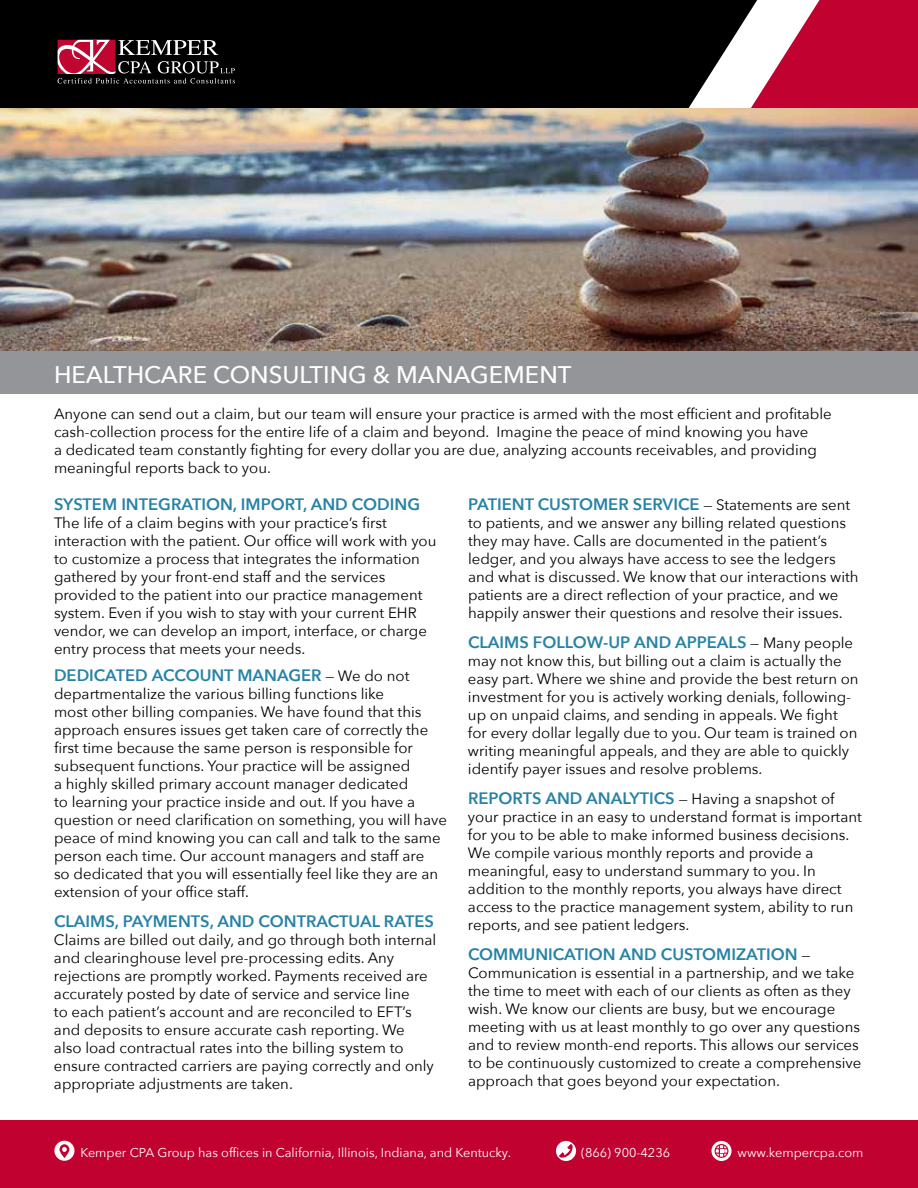
<style>
.page{position:relative;width:918px;height:1188px;background:#fff}
.page>*{position:absolute;margin:0;border:0;box-sizing:border-box;transform-origin:0 0}
.t1{font:500 24px "Avenir Next";color:#fff}
.t2{font:600 16.5px "Avenir Next";color:#2783a6}
.t3{font:15px/18px "Avenir Next";color:#000}
.t4{font:12.75px "Avenir Next";color:#fff}
.s1{font-weight:400;font-size:15px;color:#000}
</style>
<div class="page">
<div style="left:0;top:0;width:681px;height:108px;background:#000"></div>
<svg style="left:681px;top:0;width:237px;height:108px"></svg>
<svg style="left:58px;top:40px;width:177px;height:44px"></svg>
<div style="left:0;top:1120px;width:918px;height:68px;background:#c10230"></div>
<svg style="left:54px;top:1141px;width:20px;height:20px"></svg>
<svg style="left:556px;top:1141px;width:20px;height:20px"></svg>
<svg style="left:712px;top:1141px;width:20px;height:20px"></svg>
<img style="left:0;top:108px;width:918px;height:243px">
<div style="left:0;top:351px;width:918px;height:42px;background:#939598"></div>
<h1 class="t1" style="left:54px;top:354px;width:519px">HEALTHCARE CONSULTING &amp; MANAGEMENT</h1>
<p class="t3" style="left:54px;top:404px;width:779px">Anyone can send out a claim, but our team will ensure your practice is armed with the most efficient and profitable cash-collection process for the entire life of a claim and beyond. Imagine the peace of mind knowing you have<br>a dedicated team constantly fighting for every dollar you are due, analyzing accounts receivables, and providing meaningful reports back to you.</p>
<p class="t2" style="left:54px;top:491px;width:368px">SYSTEM INTEGRATION, IMPORT, AND CODING</p>
<p class="t3" style="left:54px;top:514px;width:384px">The life of a claim begins with your practice’s first interaction with the patient. Our office will work with you to customize a process that integrates the information gathered by your front-end staff and the services provided to the patient into our practice management system. Even if you wish to stay with your current EHR vendor, we can develop an import, interface, or charge entry process that meets your needs.</p>
<p class="t2" style="left:54px;top:662px;width:357px">DEDICATED ACCOUNT MANAGER <span class="s1">— We do not</span></p>
<p class="t3" style="left:54px;top:685px;width:394px">departmentalize the various billing functions like<br>most other billing companies. We have found that this approach ensures issues get taken care of correctly the first time because the same person is responsible for subsequent functions. Your practice will be assigned<br>a highly skilled primary account manager dedicated<br>to learning your practice inside and out. If you have a question or need clarification on something, you will have peace of mind knowing you can call and talk to the same person each time. Our account managers and staff are<br>so dedicated that you will essentially feel like they are an extension of your office staff.</p>
<p class="t2" style="left:54px;top:908px;width:381px">CLAIMS, PAYMENTS, AND CONTRACTUAL RATES</p>
<p class="t3" style="left:54px;top:931px;width:384px">Claims are billed out daily, and go through both internal and clearinghouse level pre-processing edits. Any rejections are promptly worked. Payments received are accurately posted by date of service and service line<br>to each patient’s account and are reconciled to EFT’s and deposits to ensure accurate cash reporting. We<br>also load contractual rates into the billing system to ensure contracted carriers are paying correctly and only appropriate adjustments are taken.</p>
<p class="t2" style="left:468px;top:491px;width:384px">PATIENT CUSTOMER SERVICE <span class="s1">— Statements are sent</span></p>
<p class="t3" style="left:468px;top:514px;width:392px">to patients, and we answer any billing related questions they may have. Calls are documented in the patient’s ledger, and you always have access to see the ledgers and what is discussed. We know that our interactions with patients are a direct reflection of your practice, and we happily answer their questions and resolve their issues.</p>
<p class="t2" style="left:468px;top:629px;width:387px">CLAIMS FOLLOW-UP AND APPEALS <span class="s1">— Many people</span></p>
<p class="t3" style="left:468px;top:652px;width:392px">may not know this, but billing out a claim is actually the easy part. Where we shine and provide the best return on investment for you is actively working denials, following&shy;up on unpaid claims, and sending in appeals. We fight for every dollar legally due to you. Our team is trained on writing meaningful appeals, and they are able to quickly identify payer issues and resolve problems.</p>
<p class="t2" style="left:468px;top:785px;width:368px">REPORTS AND ANALYTICS <span class="s1">— Having a snapshot of</span></p>
<p class="t3" style="left:468px;top:808px;width:395px">your practice in an easy to understand format is important for you to be able to make informed business decisions.<br>We compile various monthly reports and provide a meaningful, easy to understand summary to you. In addition to the monthly reports, you always have direct access to the practice management system, ability to run reports, and see patient ledgers.</p>
<p class="t2" style="left:468px;top:941px;width:344px">COMMUNICATION AND CUSTOMIZATION <span class="s1">—</span></p>
<p class="t3" style="left:468px;top:964px;width:395px">Communication is essential in a partnership, and we take the time to meet with each of our clients as often as they wish. We know our clients are busy, but we encourage meeting with us at least monthly to go over any questions and to review month-end reports. This allows our services to be continuously customized to create a comprehensive approach that goes beyond your expectation.</p>
<p class="t4" style="left:80px;top:1141px;width:432px">Kemper CPA Group has offices in California, Illinois, Indiana, and Kentucky.</p>
<p class="t4" style="left:581px;top:1141px;width:90px">(866) 900-4236</p>
<p class="t4" style="left:738px;top:1141px;width:127px">www.kempercpa.com</p>
</div>
